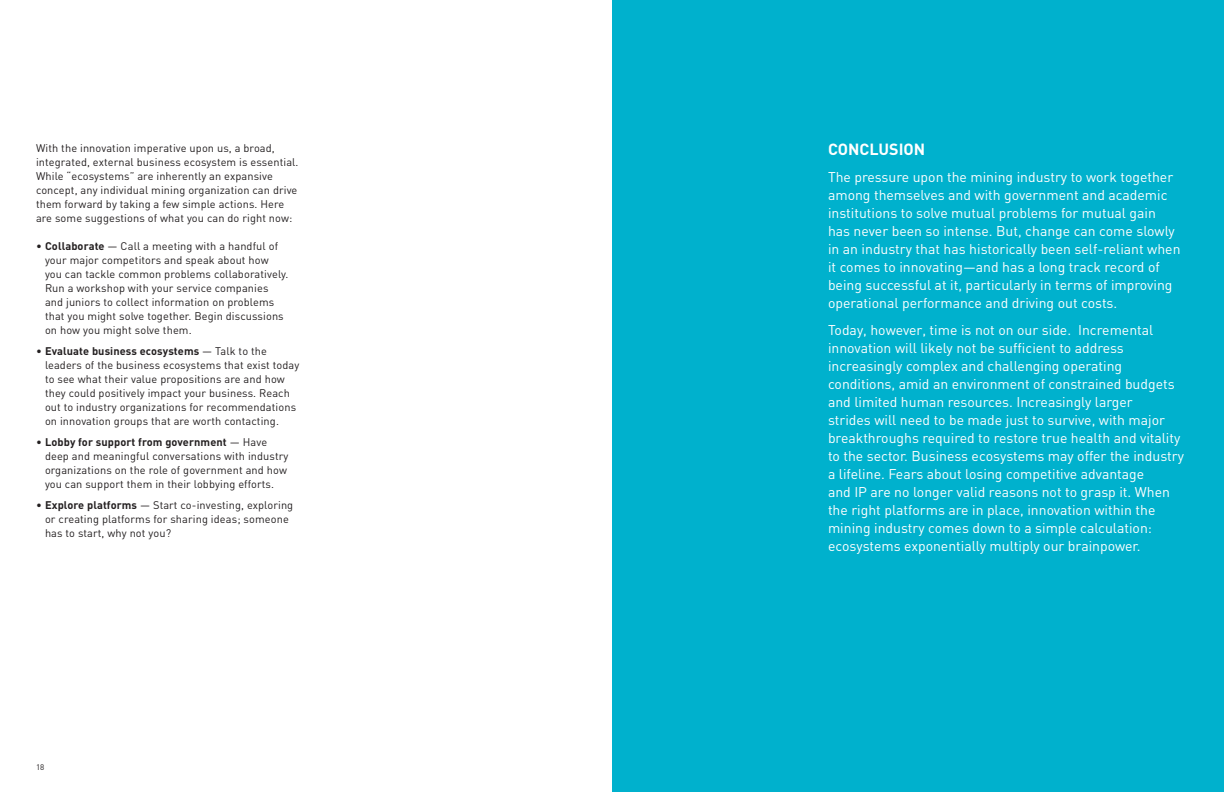
<style>
.page{position:relative;width:1224px;height:792px;background:#fff}
.page>*{position:absolute;margin:0;border:0;box-sizing:border-box;transform-origin:0 0}
.Foreword_Heading{font:700 16px "DIN";color:#fff}
.Foreword_body_copy{font:14px/18px "DIN";color:#fff}
._3_Body_Copy{font:11px/14px "DIN";letter-spacing:.01em;color:#231f20}
.t1{font:8px "DIN";color:#231f20}
.s1{font-weight:700}
</style>
<div class="page">
<div style="left:612px;top:0;width:612px;height:792px;background:#00b1cd"></div>
<p class="_3_Body_Copy" style="left:36px;top:141px;width:264px">With the innovation imperative upon us, a broad, integrated, external business ecosystem is essential.<br>While “ecosystems” are inherently an expansive concept, any individual mining organization can drive them forward by taking a few simple actions. Here are some suggestions of what you can do right now:</p>
<p class="_3_Body_Copy" style="left:45px;top:239px;width:245px;text-indent:-9px">• <span class="s1">Collaborate</span> — Call a meeting with a handful of your major competitors and speak about how you can tackle common problems collaboratively.<br>Run a workshop with your service companies and juniors to collect information on problems that you might solve together. Begin discussions on how you might solve them.</p>
<p class="_3_Body_Copy" style="left:45px;top:344px;width:256px;text-indent:-9px">• <span class="s1">Evaluate business ecosystems</span> — Talk to the leaders of the business ecosystems that exist today to see what their value propositions are and how they could positively impact your business. Reach out to industry organizations for recommendations on innovation groups that are worth contacting.</p>
<p class="_3_Body_Copy" style="left:45px;top:435px;width:245px;text-indent:-9px">• <span class="s1">Lobby for support from government</span> — Have deep and meaningful conversations with industry organizations on the role of government and how you can support them in their lobbying efforts.</p>
<p class="_3_Body_Copy" style="left:45px;top:498px;width:250px;text-indent:-9px">• <span class="s1">Explore platforms</span> — Start co-investing, exploring or creating platforms for sharing ideas; someone has to start, why not you?</p>
<p class="t1" style="left:36px;top:763px;width:10px">18</p>
<p class="Foreword_Heading" style="left:828px;top:139px;width:99px">CONCLUSION</p>
<p class="Foreword_body_copy" style="left:828px;top:168px;width:354px">The pressure upon the mining industry to work together among themselves and with government and academic institutions to solve mutual problems for mutual gain has never been so intense. But, change can come slowly in an industry that has historically been self-reliant when it comes to innovating—and has a long track record of being successful at it, particularly in terms of improving operational performance and driving out costs.</p>
<p class="Foreword_body_copy" style="left:828px;top:321px;width:357px">Today, however, time is not on our side. Incremental innovation will likely not be sufficient to address increasingly complex and challenging operating conditions, amid an environment of constrained budgets and limited human resources. Increasingly larger<br>strides will need to be made just to survive, with major breakthroughs required to restore true health and vitality to the sector. Business ecosystems may offer the industry a lifeline. Fears about losing competitive advantage<br>and IP are no longer valid reasons not to grasp it. When the right platforms are in place, innovation within the mining industry comes down to a simple calculation: ecosystems exponentially multiply our brainpower.</p>
</div>
